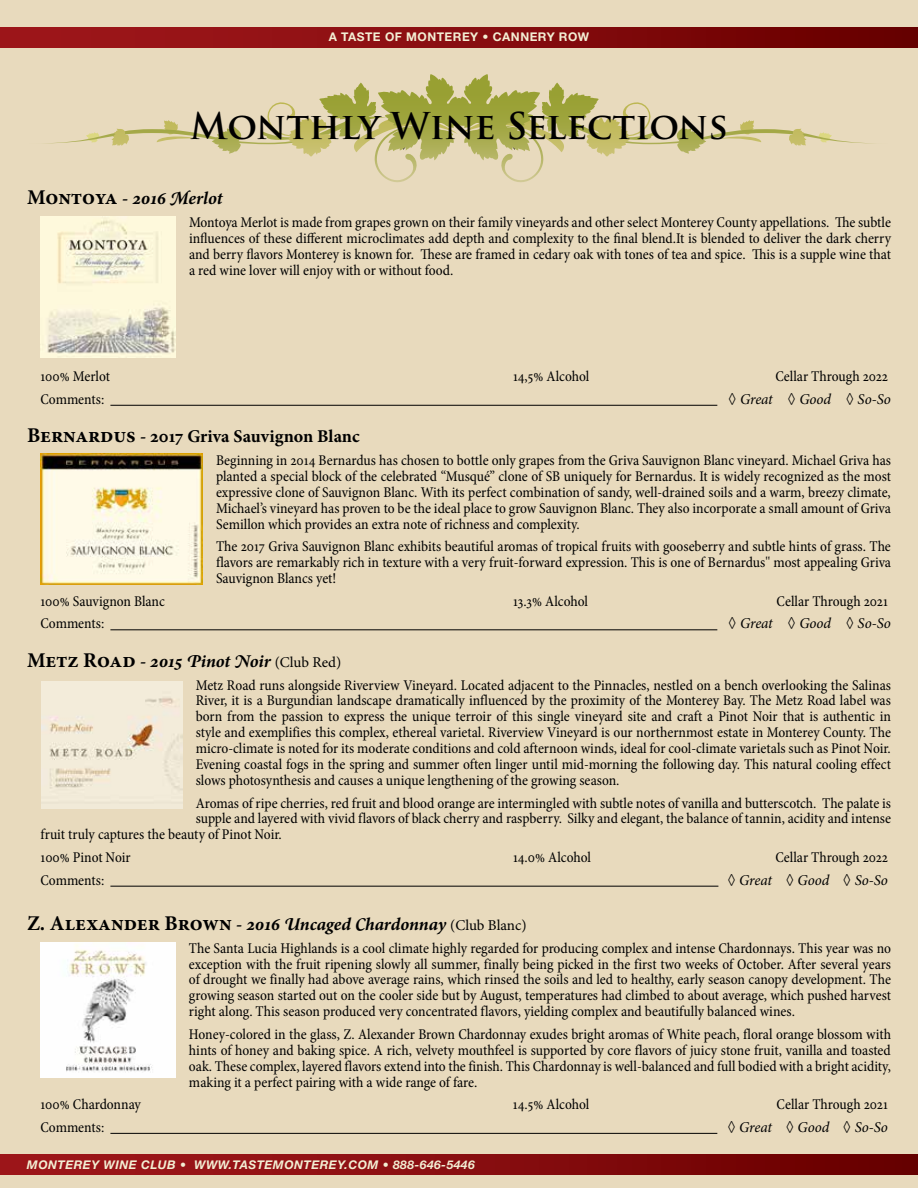
<style>
.page{position:relative;width:918px;height:1188px;background:#e8dabd}
.page>*{position:absolute;margin:0;border:0;box-sizing:border-box;transform-origin:0 0}
.t1{font:700 36px "Trajan Pro";color:#000}
.t2{font:italic 700 18px "Minion Pro";letter-spacing:-.005em;color:#000}
.t3{font:700 18px "Minion Pro";color:#000}
.t4{font:condensed 15px/15.9px "Minion Pro";color:#000;text-align:justify}
.t5{font:italic 15px "Minion Pro";letter-spacing:-.005em;color:#000}
.t6{font:italic 700 12px "Helvetica Neue LT Std";letter-spacing:.04em;color:#f3efd4}
.t7{font:700 12px "Helvetica Neue LT Std";letter-spacing:.04em;color:#f3efd4}
.s1{font-style:normal;font-size:21px}
.s2{font-style:normal}
.s3{font-size:21px}
.s4{font-weight:400;font-style:normal;font-size:15px}
</style>
<div class="page">
<div style="left:0;top:1154px;width:918px;height:20px;background:linear-gradient(to right,#a3191d,#690000)"></div>
<div style="left:0;top:27px;width:918px;height:20px;background:linear-gradient(to right,#a3191d,#690000)"></div>
<svg style="left:45px;top:74px;width:828px;height:108px"></svg>
<hr style="left:110px;top:405px;width:607px;height:1px;background:#000">
<hr style="left:110px;top:629px;width:607px;height:1px;background:#000">
<hr style="left:110px;top:886px;width:608px;height:1px;background:#000">
<hr style="left:110px;top:1133px;width:607px;height:1px;background:#000">
<img style="left:40px;top:216px;width:135px;height:142px">
<img style="left:40px;top:454px;width:162px;height:131px">
<img style="left:41px;top:943px;width:135px;height:135px">
<img style="left:42px;top:682px;width:140px;height:126px">
<p class="t7" style="left:329px;top:30px;width:262px">A TASTE OF MONTEREY • CANNERY ROW</p>
<h1 class="t1" style="left:190px;top:103px;width:539px">Monthly Wine Selections</h1>
<p class="t2" style="left:27px;top:186px;width:197px"><span class="s1">Montoya</span> <span class="s2">-</span> 2016 Merlot</p>
<p class="t4" style="left:189px;top:214px;width:704px">Montoya Merlot is made from grapes grown on their family vineyards and other select Monterey County appellations. The subtle influences of these different microclimates add depth and complexity to the final blend.It is blended to deliver the dark cherry and berry flavors Monterey is known for. These are framed in cedary oak with tones of tea and spice. This is a supple wine that a red wine lover will enjoy with or without food.</p>
<p class="t4" style="left:40px;top:369px;width:71px">100% Merlot</p>
<p class="t4" style="left:513px;top:369px;width:78px">14,5% Alcohol</p>
<p class="t4" style="left:776px;top:369px;width:114px">Cellar Through 2022</p>
<p class="t4" style="left:40px;top:391px;width:65px">Comments:</p>
<p class="t5" style="left:728px;top:389px;width:164px"><span class="s2">◊</span> Great <span class="s2">◊</span> Good <span class="s2">◊</span> So-So</p>
<p class="t3" style="left:27px;top:424px;width:334px"><span class="s3">Bernardus</span> - 2017 Griva Sauvignon Blanc</p>
<p class="t4" style="left:216px;top:452px;width:677px">Beginning in 2014 Bernardus has chosen to bottle only grapes from the Griva Sauvignon Blanc vineyard. Michael Griva has planted a special block of the celebrated “Musqué” clone of SB uniquely for Bernardus. It is widely recognized as the most expressive clone of Sauvignon Blanc. With its perfect combination of sandy, well-drained soils and a warm, breezy climate, Michael’s vineyard has proven to be the ideal place to grow Sauvignon Blanc. They also incorporate a small amount of Griva Semillon which provides an extra note of richness and complexity.</p>
<p class="t4" style="left:216px;top:539px;width:677px">The 2017 Griva Sauvignon Blanc exhibits beautiful aromas of tropical fruits with gooseberry and subtle hints of grass. The flavors are remarkably rich in texture with a very fruit-forward expression. This is one of Bernardus'' most appealing Griva Sauvignon Blancs yet!</p>
<p class="t4" style="left:40px;top:593px;width:126px">100% Sauvignon Blanc</p>
<p class="t4" style="left:513px;top:593px;width:77px">13.3% Alcohol</p>
<p class="t4" style="left:777px;top:593px;width:113px">Cellar Through 2021</p>
<p class="t4" style="left:40px;top:616px;width:65px">Comments:</p>
<p class="t5" style="left:728px;top:613px;width:164px"><span class="s2">◊</span> Great <span class="s2">◊</span> Good <span class="s2">◊</span> So-So</p>
<p class="t2" style="left:27px;top:648px;width:316px"><span class="s1">Metz Road</span> <span class="s2">-</span> 2015 Pinot Noir <span class="s4">(Club Red)</span></p>
<p class="t4" style="left:196px;top:677px;width:697px">Metz Road runs alongside Riverview Vineyard. Located adjacent to the Pinnacles, nestled on a bench overlooking the Salinas River, it is a Burgundian landscape dramatically influenced by the proximity of the Monterey Bay. The Metz Road label was born from the passion to express the unique terroir of this single vineyard site and craft a Pinot Noir that is authentic in style and exemplifies this complex, ethereal varietal. Riverview Vineyard is our northernmost estate in Monterey County. The micro-climate is noted for its moderate conditions and cold afternoon winds, ideal for cool-climate varietals such as Pinot Noir.<br>Evening coastal fogs in the spring and summer often linger until mid-morning the following day. This natural cooling effect slows photosynthesis and causes a unique lengthening of the growing season.</p>
<p class="t4" style="left:196px;top:795px;width:697px">Aromas of ripe cherries, red fruit and blood orange are intermingled with subtle notes of vanilla and butterscotch. The palate is</p>
<p class="t4" style="left:196px;top:811px;width:697px">supple and layered with vivid flavors of black cherry and raspberry. Silky and elegant, the balance of tannin, acidity and intense</p>
<p class="t4" style="left:41px;top:827px;width:243px">fruit truly captures the beauty of Pinot Noir.</p>
<p class="t4" style="left:41px;top:849px;width:92px">100% Pinot Noir</p>
<p class="t4" style="left:513px;top:849px;width:80px">14.0% Alcohol</p>
<p class="t4" style="left:776px;top:849px;width:114px">Cellar Through 2022</p>
<p class="t4" style="left:41px;top:872px;width:65px">Comments:</p>
<p class="t5" style="left:728px;top:870px;width:162px"><span class="s2">◊</span> Great <span class="s2">◊</span> Good <span class="s2">◊</span> So-So</p>
<p class="t2" style="left:27px;top:911px;width:501px"><span class="s1">Z. Alexander Brown</span> <span class="s2">-</span> 2016 Uncaged Chardonnay <span class="s4">(Club Blanc)</span></p>
<p class="t4" style="left:189px;top:940px;width:704px">The Santa Lucia Highlands is a cool climate highly regarded for producing complex and intense Chardonnays. This year was no exception with the fruit ripening slowly all summer, finally being picked in the first two weeks of October. After several years of drought we finally had above average rains, which rinsed the soils and led to healthy, early season canopy development. The growing season started out on the cooler side but by August, temperatures had climbed to about average, which pushed harvest right along. This season produced very concentrated flavors, yielding complex and beautifully balanced wines.</p>
<p class="t4" style="left:189px;top:1026px;width:704px">Honey-colored in the glass, Z. Alexander Brown Chardonnay exudes bright aromas of White peach, floral orange blossom with hints of honey and baking spice. A rich, velvety mouthfeel is supported by core flavors of juicy stone fruit, vanilla and toasted oak. These complex, layered flavors extend into the finish. This Chardonnay is well-balanced and full bodied with a bright acidity, making it a perfect pairing with a wide range of fare.</p>
<p class="t4" style="left:40px;top:1097px;width:102px">100% Chardonnay</p>
<p class="t4" style="left:513px;top:1097px;width:78px">14.5% Alcohol</p>
<p class="t4" style="left:777px;top:1097px;width:113px">Cellar Through 2021</p>
<p class="t4" style="left:40px;top:1119px;width:65px">Comments:</p>
<p class="t5" style="left:728px;top:1117px;width:162px"><span class="s2">◊</span> Great <span class="s2">◊</span> Good <span class="s2">◊</span> So-So</p>
<p class="t6" style="left:27px;top:1157px;width:180px">MONTEREY WINE CLUB • WWW</p>
<p class="t6" style="left:229px;top:1157px;width:248px">.TASTEMONTEREY.COM • 888-646-5446</p>
</div>
